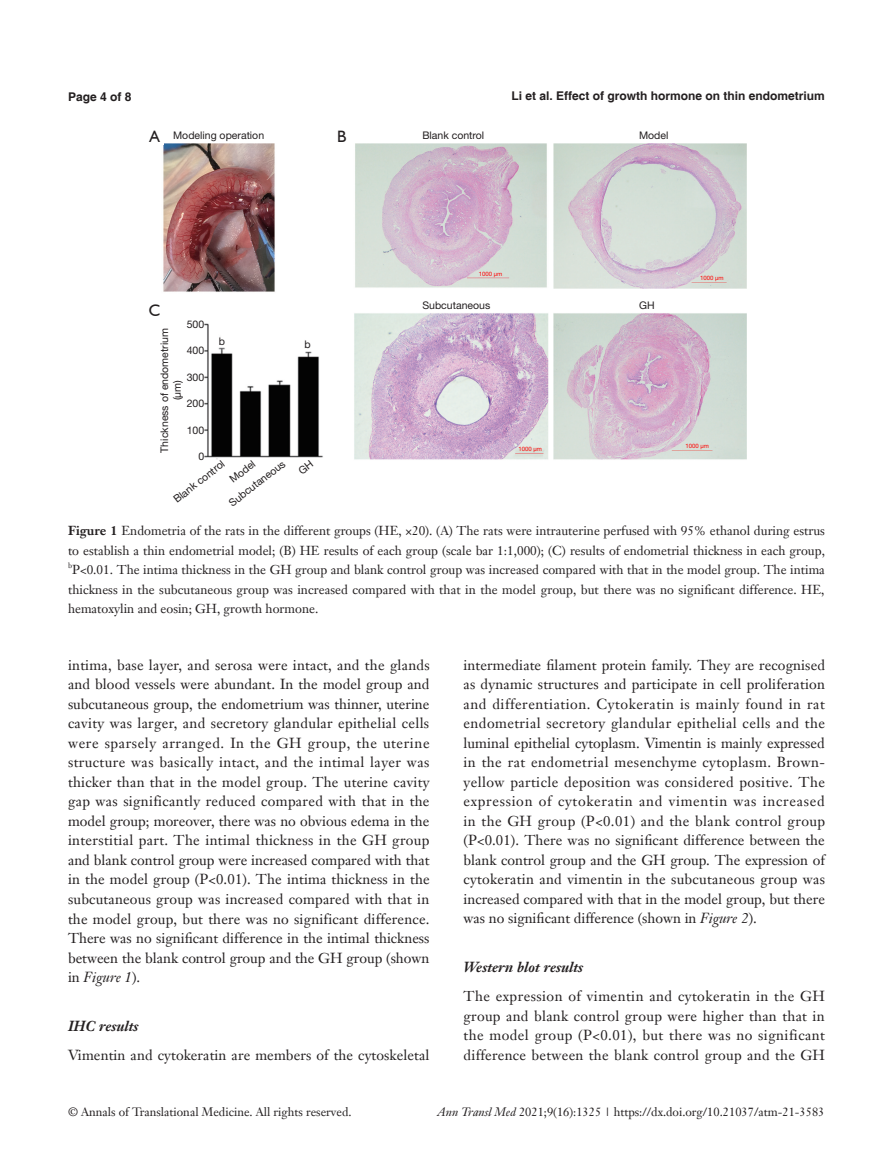
<style>
.page{position:relative;width:893px;height:1170px;background:#fff}
.page>*{position:absolute;margin:0;border:0;box-sizing:border-box;transform-origin:0 0}
.t1{font:16.5px "Humanist 521 BT";color:#231f20}
.t2{font:14.25px/19.5px "Janson Text LT";color:#231f20;text-align:justify}
.t3{font:italic 700 14.25px "Janson Text LT";color:#231f20}
.t4{font:12.75px/19.5px "Janson Text LT";color:#231f20}
.t5{font:12px "Janson Text LT";color:#231f20}
.t6{font:700 12px "Helvetica";color:#231f20}
.t7{font:10.5px/12.6px "Helvetica Neue LT Pro";color:#231f20;text-align:center}
.t8{font:7.5px "Janson Text LT";color:#231f20}
.t9{font:6px "Helvetica Neue LT Pro";color:#f00}
.s1{font-weight:700}
.s2{font-style:italic}
</style>
<div class="page">
<img style="left:163px;top:143px;width:584px;height:317px">
<div style="left:186px;top:319px;width:18px;height:142px;background:#fff"></div>
<div style="left:333px;top:128px;width:17px;height:17px;background:#fff"></div>
<p class="t6" style="left:68px;top:89px;width:65px">Page 4 of 8</p>
<p class="t1" style="left:150px;top:126px;width:12px">A</p>
<p class="t1" style="left:337px;top:126px;width:11px">B</p>
<p class="t7" style="left:173px;top:128px;width:93px">Modeling operation</p>
<p class="t1" style="left:149px;top:300px;width:13px">C</p>
<p class="t7" style="left:187px;top:318px;width:19px">500</p>
<p class="t7" style="left:187px;top:344px;width:19px">400</p>
<p class="t7" style="left:187px;top:370px;width:19px">300</p>
<p class="t7" style="left:187px;top:397px;width:19px">200</p>
<p class="t7" style="left:187px;top:423px;width:19px">100</p>
<p class="t7" style="left:198px;top:450px;width:7px">0</p>
<p class="t7" style="left:158px;top:452px;width:126px;rotate:-90deg">Thickness of endometrium (μm)</p>
<p class="t7" style="left:219px;top:334px;width:8px">b</p>
<p class="t7" style="left:305px;top:338px;width:8px">b</p>
<p class="t7" style="left:171px;top:495px;width:63px;rotate:-38deg">Blank control</p>
<p class="t7" style="left:227px;top:475px;width:31px;rotate:-38deg">Model</p>
<p class="t7" style="left:226px;top:499px;width:69px;rotate:-38deg">Subcutaneous</p>
<p class="t6" style="left:512px;top:88px;width:315px">Li et al. Effect of growth hormone on thin endometrium</p>
<p class="t7" style="left:422px;top:128px;width:63px">Blank control</p>
<p class="t7" style="left:639px;top:128px;width:31px">Model</p>
<p class="t9" style="left:479px;top:270px;width:25px">1000 μm</p>
<p class="t7" style="left:422px;top:299px;width:69px">Subcutaneous</p>
<p class="t7" style="left:639px;top:299px;width:17px">GH</p>
<p class="t9" style="left:700px;top:274px;width:25px">1000 μm</p>
<p class="t9" style="left:518px;top:445px;width:25px">1000 μm</p>
<p class="t9" style="left:686px;top:442px;width:25px">1000 μm</p>
<p class="t4" style="left:68px;top:521px;width:758px"><span class="s1">Figure 1</span> Endometria of the rats in the different groups (HE, ×20). (A) The rats were intrauterine perfused with 95% ethanol during estrus to establish a thin endometrial model; (B) HE results of each group (scale bar 1:1,000); (C) results of endometrial thickness in each group,</p>
<p class="t8" style="left:68px;top:560px;width:5px">b</p>
<p class="t4" style="left:68px;top:560px;width:758px;text-align:justify;text-indent:4px">P&lt;0.01. The intima thickness in the GH group and blank control group was increased compared with that in the model group. The intima thickness in the subcutaneous group was increased compared with that in the model group, but there was no significant difference. HE, hematoxylin and eosin; GH, growth hormone.</p>
<p class="t2" style="left:68px;top:655px;width:363px">intima, base layer, and serosa were intact, and the glands and blood vessels were abundant. In the model group and subcutaneous group, the endometrium was thinner, uterine cavity was larger, and secretory glandular epithelial cells were sparsely arranged. In the GH group, the uterine structure was basically intact, and the intimal layer was thicker than that in the model group. The uterine cavity gap was significantly reduced compared with that in the model group; moreover, there was no obvious edema in the interstitial part. The intimal thickness in the GH group and blank control group were increased compared with that in the model group (P&lt;0.01). The intima thickness in the subcutaneous group was increased compared with that in the model group, but there was no significant difference.<br>There was no significant difference in the intimal thickness between the blank control group and the GH group (shown in <span class="s2">Figure 1</span>).</p>
<p class="t3" style="left:68px;top:1016px;width:72px">IHC results</p>
<p class="t2" style="left:68px;top:1045px;width:363px">Vimentin and cytokeratin are members of the cytoskeletal</p>
<p class="t2" style="left:463px;top:655px;width:363px">intermediate filament protein family. They are recognised as dynamic structures and participate in cell proliferation and differentiation. Cytokeratin is mainly found in rat endometrial secretory glandular epithelial cells and the luminal epithelial cytoplasm. Vimentin is mainly expressed in the rat endometrial mesenchyme cytoplasm. Brown&shy;yellow particle deposition was considered positive. The expression of cytokeratin and vimentin was increased in the GH group (P&lt;0.01) and the blank control group (P&lt;0.01). There was no significant difference between the blank control group and the GH group. The expression of cytokeratin and vimentin in the subcutaneous group was increased compared with that in the model group, but there was no significant difference (shown in <span class="s2">Figure 2</span>).</p>
<p class="t3" style="left:463px;top:957px;width:121px">Western blot results</p>
<p class="t2" style="left:463px;top:986px;width:363px">The expression of vimentin and cytokeratin in the GH group and blank control group were higher than that in the model group (P&lt;0.01), but there was no significant difference between the blank control group and the GH</p>
<p class="t5" style="left:68px;top:1104px;width:285px">© Annals of Translational Medicine. All rights reserved.</p>
<p class="t5" style="left:438px;top:1104px;width:388px"><span class="s2">Ann Transl Med</span> 2021;9(16):1325 | https://dx.doi.org/10.21037/atm-21-3583</p>
</div>
